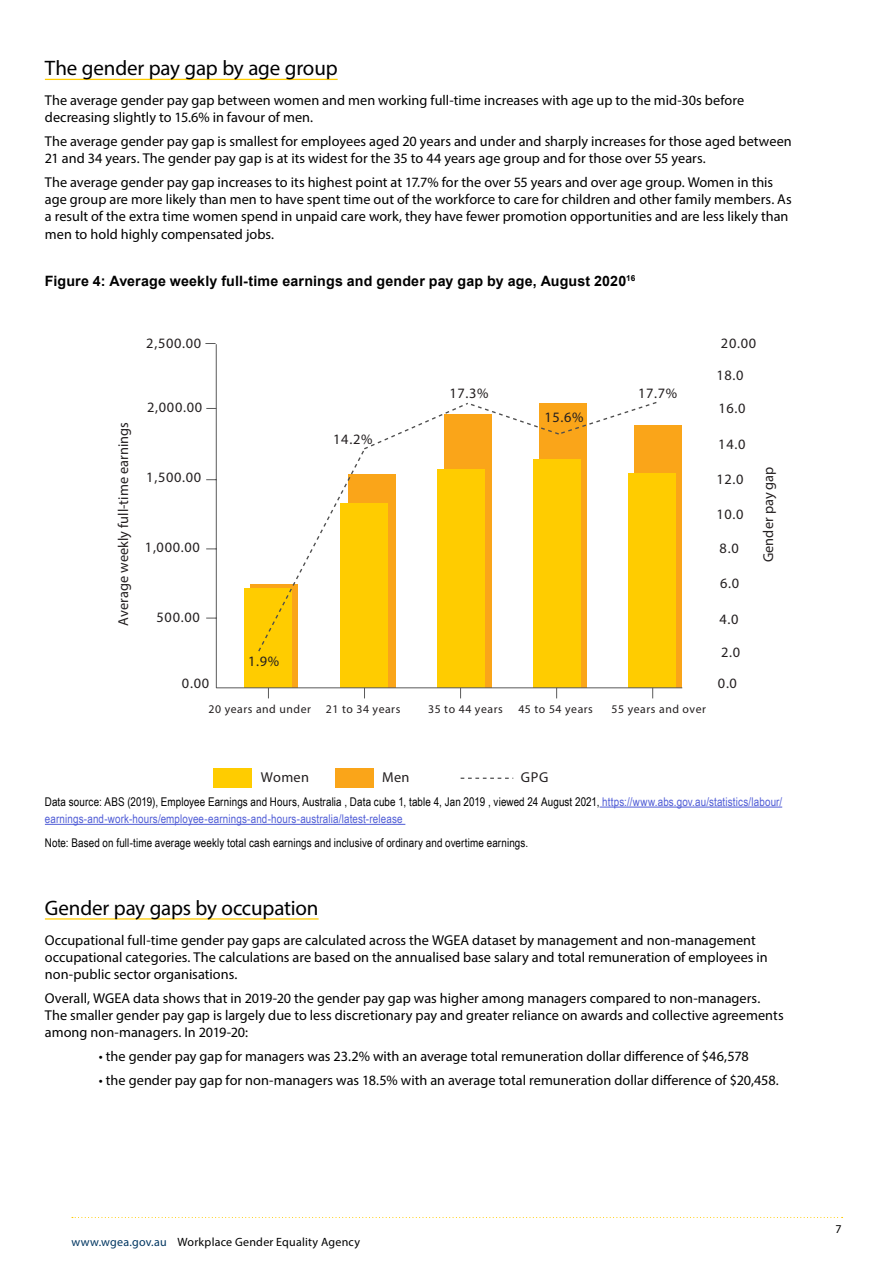
<style>
.page{position:relative;width:893px;height:1263px;background:#fff}
.page>*{position:absolute;margin:0;border:0;box-sizing:border-box;transform-origin:0 0}
.H4_Sub_Header_with_l{font:21px "Myriad Pro";letter-spacing:-.005em;color:#000}
.t1{font:14.4px "Myriad Pro";letter-spacing:.015em;color:#231f20}
.P_Body_Copy_-_legit{font:14.25px/17.2px "Myriad Pro";color:#000}
.P_Body_Copy_-_legit-2{font:700 14.25px "Arial";letter-spacing:.01em;color:#000}
.P_Body_Copy_-_legit-3{font:12px/17.2px "Arial Narrow";letter-spacing:.01em;color:#4f5cd6}
.P_Body_Copy_-_legit-4{font:12px "Arial Narrow";letter-spacing:.01em;color:#000}
.P_Body_Copy_-_legit-5{font:12px "Myriad Pro";letter-spacing:.02em;color:#000}
.t2{font:11.7px "Myriad Pro";letter-spacing:.045em;color:#231f20}
.s1{color:#000}
.s2{color:#003661}
</style>
<div class="page">
<svg style="left:72px;top:1217px;width:771px;height:1px"></svg>
<hr style="left:45px;top:79px;width:293px;height:1px;background:#fc0">
<hr style="left:600px;top:807px;width:182px;height:1px;background:#4f5cd6">
<hr style="left:45px;top:824px;width:360px;height:1px;background:#4f5cd6">
<hr style="left:45px;top:918px;width:274px;height:1px;background:#fc0">
<svg style="left:206px;top:344px;width:477px;height:344px"></svg>
<div style="left:214px;top:768px;width:38px;height:20px;background:#fc0"></div>
<div style="left:336px;top:768px;width:38px;height:20px;background:#faa519"></div>
<svg style="left:257px;top:401px;width:401px;height:252px"></svg>
<svg style="left:461px;top:777px;width:52px;height:2px"></svg>
<p class="H4_Sub_Header_with_l" style="left:45px;top:55px;width:294px">The gender pay gap by age group</p>
<p class="P_Body_Copy_-_legit" style="left:45px;top:92px;width:701px">The average gender pay gap between women and men working full-time increases with age up to the mid-30s before decreasing slightly to 15.6% in favour of men.</p>
<p class="P_Body_Copy_-_legit" style="left:45px;top:132px;width:748px">The average gender pay gap is smallest for employees aged 20 years and under and sharply increases for those aged between<br>21 and 34 years. The gender pay gap is at its widest for the 35 to 44 years age group and for those over 55 years.</p>
<p class="P_Body_Copy_-_legit" style="left:45px;top:173px;width:748px">The average gender pay gap increases to its highest point at 17.7% for the over 55 years and over age group. Women in this age group are more likely than men to have spent time out of the workforce to care for children and other family members. As a result of the extra time women spend in unpaid care work, they have fewer promotion opportunities and are less likely than men to hold highly compensated jobs.</p>
<p class="P_Body_Copy_-_legit-2" style="left:45px;top:271px;width:592px">Figure 4: Average weekly full-time earnings and gender pay gap by age, August 2020<sup>16</sup></p>
<p class="t1" style="left:146px;top:335px;width:56px">2,500.00</p>
<p class="t1" style="left:114px;top:625px;width:205px;rotate:-90deg">Average weekly full-time earnings</p>
<p class="t1" style="left:147px;top:398px;width:56px">2,000.00</p>
<p class="t1" style="left:146px;top:469px;width:56px">1,500.00</p>
<p class="t1" style="left:145px;top:538px;width:56px">1,000.00</p>
<p class="t1" style="left:157px;top:608px;width:45px">500.00</p>
<p class="t1" style="left:182px;top:674px;width:29px">0.00</p>
<p class="t1" style="left:248px;top:652px;width:33px">1.9%</p>
<p class="t2" style="left:209px;top:701px;width:104px">20 years and under</p>
<p class="t1" style="left:333px;top:430px;width:41px">14.2%</p>
<p class="t1" style="left:449px;top:384px;width:41px">17.3%</p>
<p class="t1" style="left:638px;top:384px;width:41px">17.7%</p>
<p class="t1" style="left:544px;top:408px;width:41px">15.6%</p>
<p class="t2" style="left:326px;top:701px;width:76px">21 to 34 years</p>
<p class="t2" style="left:428px;top:701px;width:76px">35 to 44 years</p>
<p class="t2" style="left:518px;top:701px;width:76px">45 to 54 years</p>
<p class="t2" style="left:612px;top:701px;width:96px">55 years and over</p>
<p class="t1" style="left:721px;top:335px;width:37px">20.00</p>
<p class="t1" style="left:716px;top:366px;width:29px">18.0</p>
<p class="t1" style="left:718px;top:399px;width:29px">16.0</p>
<p class="t1" style="left:718px;top:435px;width:29px">14.0</p>
<p class="t1" style="left:716px;top:470px;width:29px">12.0</p>
<p class="t1" style="left:716px;top:505px;width:29px">10.0</p>
<p class="t1" style="left:720px;top:539px;width:21px">8.0</p>
<p class="t1" style="left:720px;top:574px;width:21px">6.0</p>
<p class="t1" style="left:720px;top:610px;width:21px">4.0</p>
<p class="t1" style="left:721px;top:643px;width:21px">2.0</p>
<p class="t1" style="left:718px;top:674px;width:21px">0.0</p>
<p class="t1" style="left:759px;top:562px;width:97px;rotate:-90deg">Gender pay gap</p>
<p class="t1" style="left:261px;top:768px;width:50px">Women</p>
<p class="t1" style="left:382px;top:768px;width:29px">Men</p>
<p class="t1" style="left:521px;top:768px;width:29px">GPG</p>
<p class="P_Body_Copy_-_legit-3" style="left:45px;top:792px;width:739px"><span class="s1">Data source: ABS (2019), Employee Earnings and Hours, Australia , Data cube 1, table 4, Jan 2019 , viewed 24 August 2021,</span> https://www.abs.gov.au/statistics/labour/ earnings-and-work-hours/employee-earnings-and-hours-australia/latest-release</p>
<p class="P_Body_Copy_-_legit-4" style="left:45px;top:834px;width:485px">Note: Based on full-time average weekly total cash earnings and inclusive of ordinary and overtime earnings.</p>
<p class="H4_Sub_Header_with_l" style="left:45px;top:895px;width:275px">Gender pay gaps by occupation</p>
<p class="P_Body_Copy_-_legit" style="left:45px;top:931px;width:724px">Occupational full-time gender pay gaps are calculated across the WGEA dataset by management and non-management occupational categories. The calculations are based on the annualised base salary and total remuneration of employees in non-public sector organisations.</p>
<p class="P_Body_Copy_-_legit" style="left:45px;top:989px;width:740px">Overall, WGEA data shows that in 2019-20 the gender pay gap was higher among managers compared to non-managers.<br>The smaller gender pay gap is largely due to less discretionary pay and greater reliance on awards and collective agreements among non-managers. In 2019-20:</p>
<p class="P_Body_Copy_-_legit" style="left:99px;top:1047px;width:651px">• the gender pay gap for managers was 23.2% with an average total remuneration dollar difference of $46,578</p>
<p class="P_Body_Copy_-_legit" style="left:99px;top:1071px;width:681px">• the gender pay gap for non-managers was 18.5% with an average total remuneration dollar difference of $20,458.</p>
<p class="P_Body_Copy_-_legit-5" style="left:71px;top:1234px;width:290px"><span class="s2">www.wgea.gov.au</span> Workplace Gender Equality Agency</p>
<p class="P_Body_Copy_-_legit-5" style="left:835px;top:1221px;width:8px">7</p>
</div>
